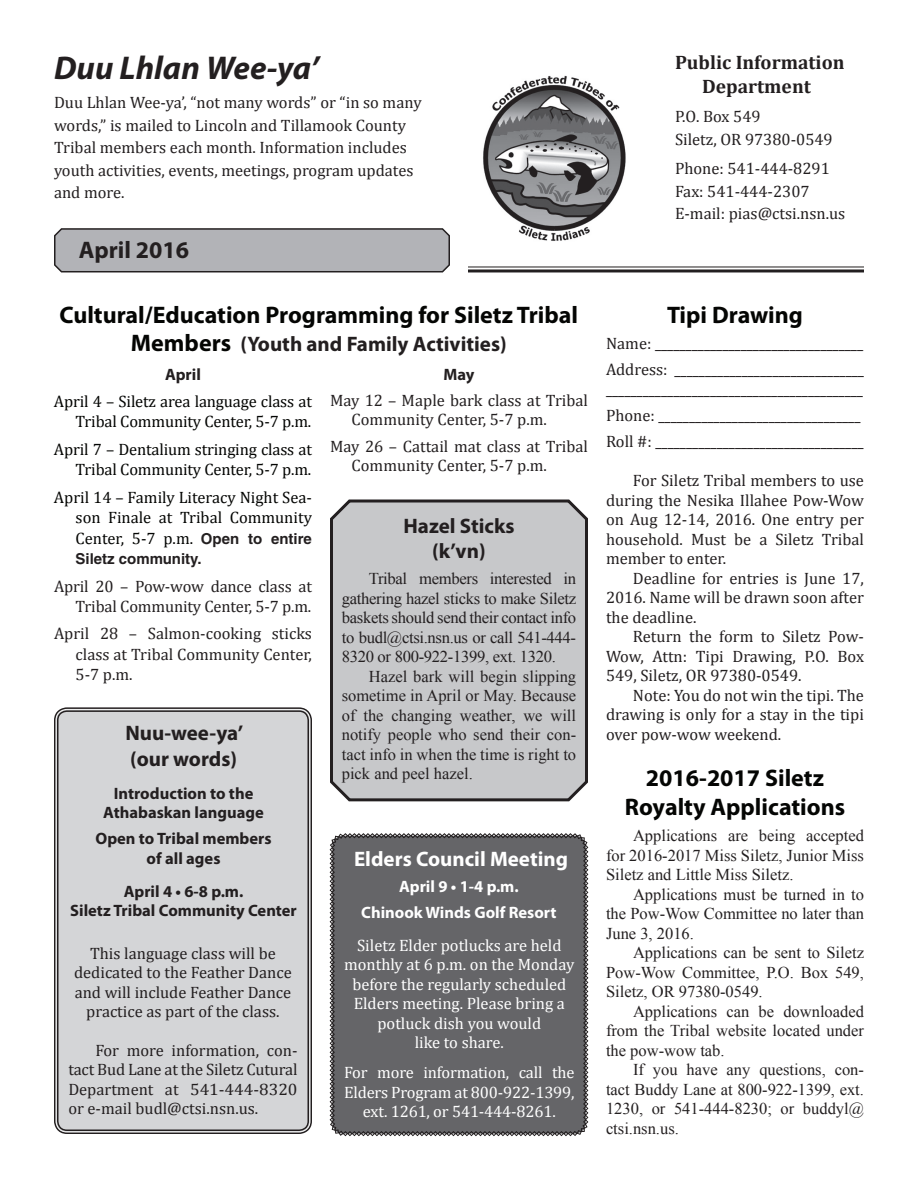
<style>
.page{position:relative;width:918px;height:1188px;background:#fff}
.page>*{position:absolute;margin:0;border:0;box-sizing:border-box;transform-origin:0 0}
.t1{font:italic 700 33px "Myriad Pro";color:#231f20}
.t2{font:700 24px/28.8px "Myriad Pro";color:#040503;text-align:center}
.t3{font:700 24px "Myriad Pro";color:#231f20}
.t4{font:700 21px/25.2px "Myriad Pro";color:#231f20;text-align:center}
.t5{font:700 21px "Myriad Pro";color:#fff}
.t6{font:700 19.5px/24px "Cambria";color:#231f20;text-align:center}
.t7{font:16.5px/19.5px "Cambria";color:#231f20}
.t8{font:16.5px/19.5px "Times New Roman";color:#231f20;text-align:justify}
.t9{font:16.5px/19.5px "Cambria";color:#fff;text-align:center}
.t10{font:16.5px/20.5px "Cambria";letter-spacing:-.01em;color:#040503;text-align:right}
.t11{font:700 16.5px/19.5px "Myriad Pro";color:#231f20;text-align:center}
.t12{font:700 16.5px/26.2px "Myriad Pro";color:#fff;text-align:center}
.t13{font:700 15px "Helvetica";color:#231f20}
.s1{font-size:24px;color:#040503}
.s2{font-family:"Helvetica";font-weight:700;font-size:15px;color:#231f20}
</style>
<div class="page">
<svg style="left:54px;top:228px;width:396px;height:45px;background:#a9a9ad"></svg>
<hr style="left:468px;top:266px;width:396px;height:1px;background:#231f20">
<hr style="left:468px;top:269px;width:396px;height:3px;background:#231f20">
<img style="left:483px;top:75px;width:143px;height:166px">
<div style="left:330px;top:833px;width:258px;height:303px;background:#656568"></div>
<div style="left:330px;top:499px;width:258px;height:303px;background:#c7c8ca"></div>
<div style="left:56px;top:710px;width:254px;height:422px;background:#d4d5d7;border-radius:11px"></div>
<div style="left:54px;top:707px;width:258px;height:427px;border:1px solid #231f20;border-radius:12px"></div>
<div style="left:57px;top:710px;width:252px;height:421px;border:1px solid #231f20;border-radius:9px"></div>
<h1 class="t1" style="left:54px;top:46px;width:267px">Duu Lhlan Wee-ya’</h1>
<p class="t7" style="left:54px;top:91px;width:369px;line-height:22.5px">Duu Lhlan Wee-ya’, “not many words” or “in so many words,” is mailed to Lincoln and Tillamook County Tribal members each month. Information includes youth activities, events, meetings, program updates and more.</p>
<h2 class="t3" style="left:79px;top:234px;width:112px">April 2016</h2>
<h2 class="t2" style="left:60px;top:299px;width:520px">Cultural/Education Programming for Siletz Tribal</h2>
<p class="t4" style="left:131px;top:331px;width:377px"><span class="s1">Members</span> (Youth and Family Activities)</p>
<p class="t11" style="left:165px;top:364px;width:37px">April</p>
<p class="t10" style="left:54px;top:391px;width:259px">April 4 – Siletz area language class at<br>Tribal Community Center, 5-7 p.m.</p>
<p class="t10" style="left:54px;top:439px;width:259px">April 7 – Dentalium stringing class at<br>Tribal Community Center, 5-7 p.m.</p>
<p class="t10" style="left:76px;top:487px;width:238px;text-align:justify;text-indent:-22px">April 14 – Family Literacy Night Sea&shy;son Finale at Tribal Community Center, 5-7 p.m. <span class="s2">Open to entire</span></p>
<p class="t13" style="left:76px;top:550px;width:128px">Siletz community.</p>
<p class="t7" style="left:54px;top:576px;width:259px;line-height:20.5px;text-align:right">April 20 – Pow-wow dance class at<br>Tribal Community Center, 5-7 p.m.</p>
<p class="t7" style="left:76px;top:623px;width:238px;line-height:20.5px;text-align:justify;text-indent:-22px">April 28 – Salmon-cooking sticks class at Tribal Community Center, 5-7 p.m.</p>
<p class="t11" style="left:443px;top:364px;width:33px">May</p>
<p class="t7" style="left:352px;top:390px;width:238px;text-indent:-22px">May 12 – Maple bark class at Tribal<br>Community Center, 5-7 p.m.</p>
<p class="t7" style="left:352px;top:436px;width:238px;text-indent:-22px">May 26 – Cattail mat class at Tribal<br>Community Center, 5-7 p.m.</p>
<p class="t4" style="left:403px;top:512px;width:113px">Hazel Sticks (k’vn)</p>
<p class="t8" style="left:342px;top:569px;width:236px;text-indent:27px">Tribal members interested in gathering hazel sticks to make Siletz baskets should send their contact info to budl@ctsi.nsn.us or call 541-444- 8320 or 800-922-1399, ext. 1320.</p>
<p class="t8" style="left:342px;top:666px;width:236px;text-indent:27px">Hazel bark will begin slipping sometime in April or May. Because of the changing weather, we will notify people who send their con&shy;tact info in when the time is right to pick and peel hazel.</p>
<p class="t4" style="left:125px;top:720px;width:119px;text-align:left">Nuu-wee-ya’ (our words)</p>
<p class="t11" style="left:103px;top:783px;width:162px">Introduction to the<br>Athabaskan language</p>
<p class="t11" style="left:95px;top:829px;width:178px">Open to Tribal members of all ages</p>
<p class="t11" style="left:70px;top:881px;width:228px">April 4 • 6-8 p.m.<br>Siletz Tribal Community Center</p>
<p class="t5" style="left:354px;top:845px;width:216px">Elders Council Meeting</p>
<p class="t12" style="left:361px;top:873px;width:197px">April 9 • 1-4 p.m.<br>Chinook Winds Golf Resort</p>
<p class="t9" style="left:344px;top:935px;width:232px">Siletz Elder potlucks are held monthly at 6 p.m. on the Monday before the regularly scheduled<br>Elders meeting. Please bring a potluck dish you would<br>like to share.</p>
<p class="t9" style="left:344px;top:1063px;width:232px">For more information, call the<br>Elders Program at 800-922-1399, ext. 1261, or 541-444-8261.</p>
<p class="t7" style="left:74px;top:943px;width:219px;text-align:center">This language class will be dedicated to the Feather Dance and will include Feather Dance practice as part of the class.</p>
<p class="t7" style="left:68px;top:1040px;width:231px;text-align:justify;text-indent:27px">For more information, con&shy;tact Bud Lane at the Siletz Cutural Department at 541-444-8320 or e-mail budl@ctsi.nsn.us.</p>
<p class="t6" style="left:675px;top:50px;width:171px">Public Information<br>Department</p>
<p class="t7" style="left:675px;top:105px;width:159px;line-height:22.5px">P.O. Box 549<br>Siletz, OR 97380-0549</p>
<p class="t7" style="left:675px;top:157px;width:172px;line-height:22.5px">Phone: 541-444-8291<br>Fax: 541-444-2307<br>E-mail: pias@ctsi.nsn.us</p>
<h2 class="t2" style="left:667px;top:299px;width:137px">Tipi Drawing</h2>
<p class="t7" style="left:606px;top:330px;width:260px;line-height:26.2px">Name: __________________________________<br>Address: _______________________________</p>
<p class="t7" style="left:606px;top:376px;width:259px;line-height:26.2px">__________________________________________<br>Phone: _________________________________<br>Roll #: __________________________________</p>
<p class="t7" style="left:606px;top:471px;width:260px;text-align:justify;text-indent:27px">For Siletz Tribal members to use during the Nesika Illahee Pow-Wow on Aug 12-14, 2016. One entry per household. Must be a Siletz Tribal member to enter.</p>
<p class="t7" style="left:606px;top:568px;width:259px;text-align:justify;text-indent:27px">Deadline for entries is June 17, 2016. Name will be drawn soon after the deadline.</p>
<p class="t7" style="left:606px;top:627px;width:259px;text-align:justify;text-indent:27px">Return the form to Siletz Pow-Wow, Attn: Tipi Drawing, P.O. Box 549, Siletz, OR 97380-0549.</p>
<p class="t7" style="left:606px;top:685px;width:260px;text-align:justify;text-indent:27px">Note: You do not win the tipi. The drawing is only for a stay in the tipi over pow-wow weekend.</p>
<h2 class="t2" style="left:625px;top:763px;width:222px">2016-2017 Siletz<br>Royalty Applications</h2>
<p class="t8" style="left:606px;top:826px;width:259px;text-indent:27px">Applications are being accepted for 2016-2017 Miss Siletz, Junior Miss Siletz and Little Miss Siletz.</p>
<p class="t8" style="left:606px;top:884px;width:259px;text-indent:27px">Applications must be turned in to the Pow-Wow Committee no later than June 3, 2016.</p>
<p class="t8" style="left:606px;top:943px;width:259px;text-indent:27px">Applications can be sent to Siletz Pow-Wow Committee, P.O. Box 549, Siletz, OR 97380-0549.</p>
<p class="t8" style="left:606px;top:1001px;width:260px;text-indent:27px">Applications can be downloaded from the Tribal website located under the pow-wow tab.</p>
<p class="t8" style="left:606px;top:1060px;width:260px;text-indent:27px">If you have any questions, con&shy;tact Buddy Lane at 800-922-1399, ext.<br>1230, or 541-444-8230; or buddyl@ ctsi.nsn.us.</p>
</div>
